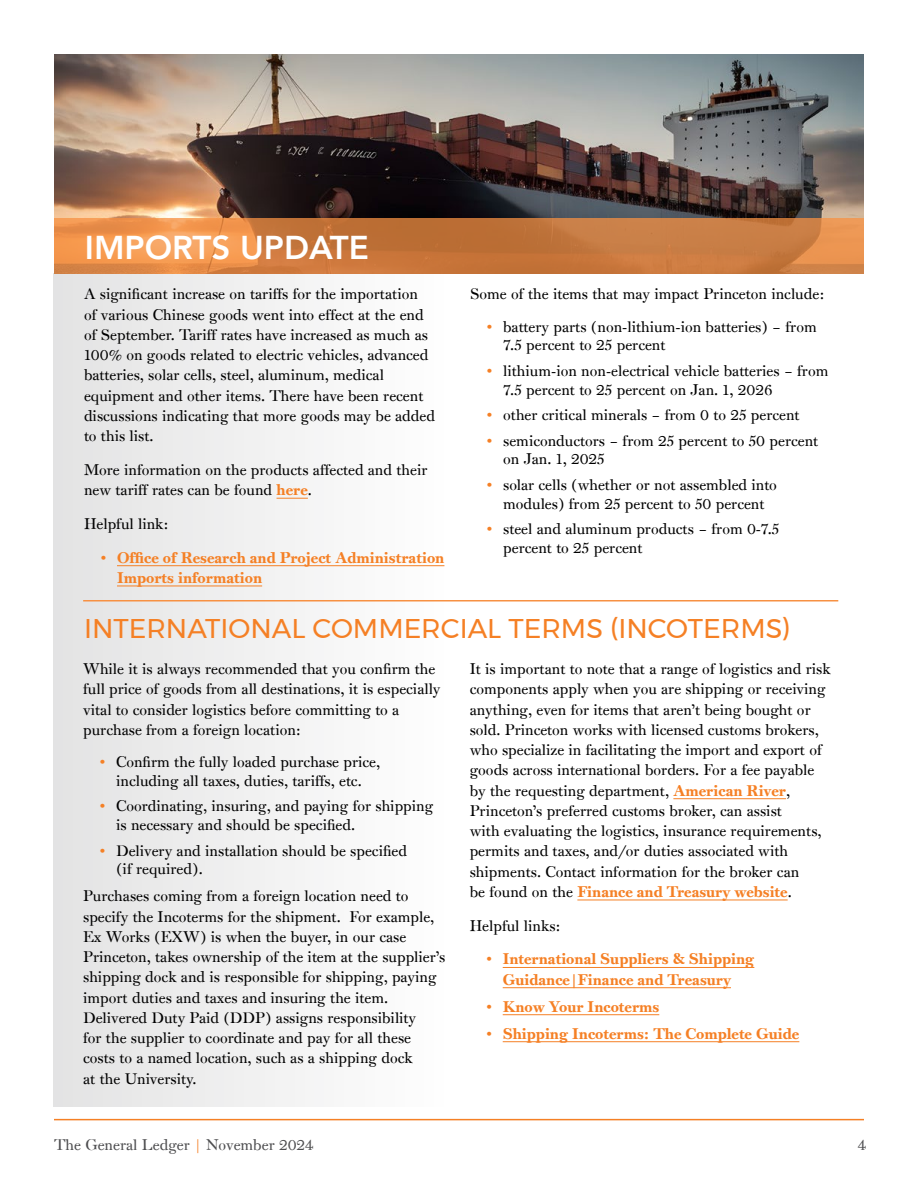
<style>
.page{position:relative;width:918px;height:1188px;background:#fff}
.page>*{position:absolute;margin:0;border:0;box-sizing:border-box;transform-origin:0 0}
.t1{font:800 33px "Avenir";color:#fff}
.t2{font:27px "Montserrat";color:#f58025}
.t3{font:15px/20.2px "Princeton Monti";color:#000}
.t4{font:15px/20.2px "Princeton Monti BD";color:#f58025}
.t5{font:15px "Princeton Monti";color:#4d4d4f}
.s1{font-family:"Princeton Monti BD";color:#f58025}
.s2{font-family:"Princeton Monti"}
.s3{color:#f58025}
.s4{font-family:"Princeton Monti";color:#000}
</style>
<div class="page">
<div style="left:54px;top:274px;width:810px;height:833px;background:linear-gradient(to right,#eaeaea,#fff)"></div>
<img style="left:54px;top:54px;width:810px;height:164px">
<hr style="left:54px;top:1119px;width:810px;height:1px;background:#f58025">
<svg style="left:54px;top:218px;width:810px;height:56px"></svg>
<hr style="left:277px;top:498px;width:31px;height:1px;background:#f58025">
<hr style="left:117px;top:565px;width:327px;height:1px;background:#f58025">
<hr style="left:117px;top:586px;width:145px;height:1px;background:#f58025">
<hr style="left:673px;top:798px;width:113px;height:1px;background:#f58025">
<hr style="left:577px;top:900px;width:211px;height:1px;background:#f58025">
<hr style="left:503px;top:967px;width:251px;height:1px;background:#f58025">
<hr style="left:503px;top:987px;width:228px;height:1px;background:#f58025">
<hr style="left:503px;top:1014px;width:156px;height:1px;background:#f58025">
<hr style="left:503px;top:1041px;width:296px;height:1px;background:#f58025">
<hr style="left:83px;top:600px;width:755px;height:2px;background:#f79143">
<h1 class="t1" style="left:85px;top:222px;width:286px">IMPORTS UPDATE</h1>
<p class="t3" style="left:84px;top:284px;width:353px">A significant increase on tariffs for the importation<br>of various Chinese goods went into effect at the end of September. Tariff rates have increased as much as 100% on goods related to electric vehicles, advanced batteries, solar cells, steel, aluminum, medical equipment and other items. There have been recent discussions indicating that more goods may be added to this list.</p>
<p class="t3" style="left:84px;top:460px;width:345px">More information on the products affected and their new tariff rates can be found <span class="s1">here</span>.</p>
<p class="t3" style="left:84px;top:514px;width:86px">Helpful link:</p>
<p class="t4" style="left:117px;top:547px;width:329px;text-indent:-16px"><span class="s2">•</span> Office of Research and Project Administration<br>Imports information</p>
<p class="t3" style="left:470px;top:284px;width:356px">Some of the items that may impact Princeton include:</p>
<p class="t3" style="left:503px;top:317px;width:315px;line-height:18.8px;text-indent:-16px"><span class="s3">•</span> battery parts (non-lithium-ion batteries) – from<br>7.5 percent to 25 percent</p>
<p class="t3" style="left:503px;top:361px;width:327px;line-height:18.8px;text-indent:-16px"><span class="s3">•</span> lithium-ion non-electrical vehicle batteries – from<br>7.5 percent to 25 percent on Jan. 1, 2026</p>
<p class="t3" style="left:487px;top:405px;width:315px"><span class="s3">•</span> other critical minerals – from 0 to 25 percent</p>
<p class="t3" style="left:503px;top:431px;width:317px;line-height:18.8px;text-indent:-16px"><span class="s3">•</span> semiconductors – from 25 percent to 50 percent on Jan. 1, 2025</p>
<p class="t3" style="left:487px;top:475px;width:292px;line-height:18.8px;text-align:center"><span class="s3">•</span> solar cells (whether or not assembled into modules) from 25 percent to 50 percent</p>
<p class="t3" style="left:503px;top:520px;width:278px;line-height:18.8px;text-indent:-16px"><span class="s3">•</span> steel and aluminum products – from 0-7.5 percent to 25 percent</p>
<h2 class="t2" style="left:84px;top:608px;width:708px">INTERNATIONAL COMMERCIAL TERMS (INCOTERMS)</h2>
<p class="t3" style="left:83px;top:659px;width:359px">While it is always recommended that you confirm the full price of goods from all destinations, it is especially vital to consider logistics before committing to a purchase from a foreign location:</p>
<p class="t3" style="left:100px;top:753px;width:282px;line-height:18.8px;text-align:center"><span class="s3">•</span> Confirm the fully loaded purchase price, including all taxes, duties, tariffs, etc.</p>
<p class="t3" style="left:116px;top:797px;width:319px;line-height:18.8px;text-indent:-16px"><span class="s3">•</span> Coordinating, insuring, and paying for shipping is necessary and should be specified.</p>
<p class="t3" style="left:116px;top:841px;width:293px;line-height:18.8px;text-indent:-16px"><span class="s3">•</span> Delivery and installation should be specified (if required).</p>
<p class="t3" style="left:83px;top:886px;width:364px">Purchases coming from a foreign location need to specify the Incoterms for the shipment. For example, Ex Works (EXW) is when the buyer, in our case Princeton, takes ownership of the item at the supplier’s shipping dock and is responsible for shipping, paying import duties and taxes and insuring the item.<br>Delivered Duty Paid (DDP) assigns responsibility<br>for the supplier to coordinate and pay for all these costs to a named location, such as a shipping dock<br>at the University.</p>
<p class="t3" style="left:470px;top:659px;width:362px">It is important to note that a range of logistics and risk components apply when you are shipping or receiving anything, even for items that aren’t being bought or sold. Princeton works with licensed customs brokers, who specialize in facilitating the import and export of goods across international borders. For a fee payable by the requesting department, <span class="s1">American River</span>, Princeton’s preferred customs broker, can assist<br>with evaluating the logistics, insurance requirements, permits and taxes, and/or duties associated with shipments. Contact information for the broker can</p>
<p class="t4" style="left:470px;top:881px;width:323px"><span class="s4">be found on the</span> Finance and Treasury website<span class="s4">.</span></p>
<p class="t3" style="left:470px;top:915px;width:93px">Helpful links:</p>
<p class="t4" style="left:486px;top:949px;width:270px;text-align:center"><span class="s2">•</span> International Suppliers &amp; Shipping<br>Guidance|Finance and Treasury</p>
<p class="t4" style="left:486px;top:996px;width:175px"><span class="s2">•</span> Know Your Incoterms</p>
<p class="t4" style="left:486px;top:1023px;width:315px"><span class="s2">•</span> Shipping Incoterms: The Complete Guide</p>
<p class="t5" style="left:54px;top:1135px;width:261px">The General Ledger <span class="s3">|</span> November 2024</p>
<p class="t5" style="left:858px;top:1135px;width:10px">4</p>
</div>
